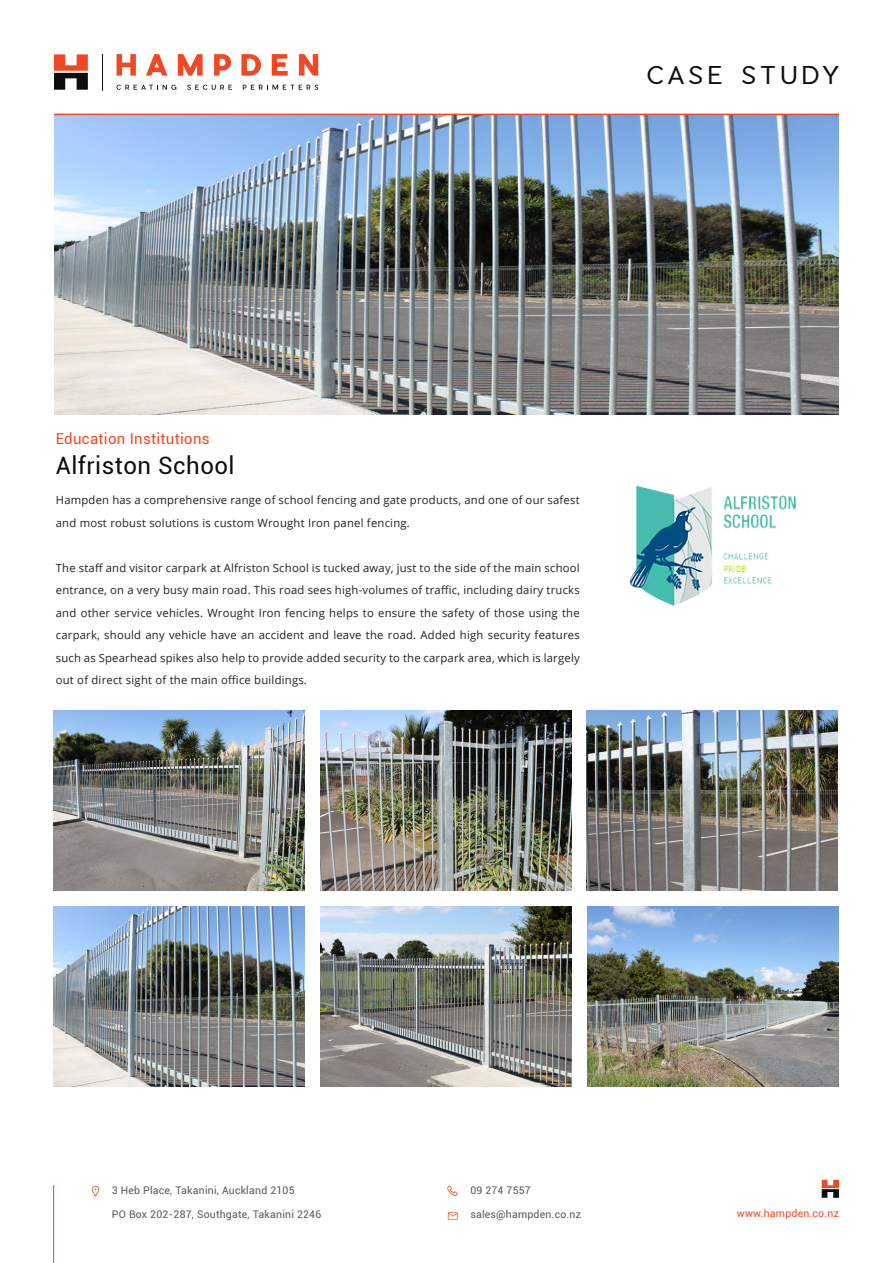
<style>
.page{position:relative;width:893px;height:1263px;background:#fff}
.page>*{position:absolute;margin:0;border:0;box-sizing:border-box;transform-origin:0 0}
.t1{font:24px "Roboto";letter-spacing:.02em;color:#0c0e0d}
.t2{font:300 24px "Pier Sans";letter-spacing:.185em;color:#0c0e0d}
.t3{font:15px "Roboto";letter-spacing:.02em;color:#f04824}
.t4{font:11.25px/22.5px "Open Sans";letter-spacing:.02em;color:#231f20}
.t5{font:10.5px "Roboto";letter-spacing:.02em;color:#57585a}
.t6{font:10.5px "Roboto";letter-spacing:.02em;color:#f04824}
</style>
<div class="page">
<svg style="left:117px;top:85px;width:59px;height:5px"></svg>
<svg style="left:187px;top:85px;width:45px;height:5px"></svg>
<svg style="left:243px;top:85px;width:75px;height:5px"></svg>
<svg style="left:117px;top:54px;width:19px;height:22px"></svg>
<svg style="left:146px;top:54px;width:21px;height:22px"></svg>
<svg style="left:178px;top:54px;width:25px;height:22px"></svg>
<svg style="left:214px;top:54px;width:17px;height:22px"></svg>
<svg style="left:241px;top:54px;width:20px;height:22px"></svg>
<svg style="left:272px;top:54px;width:16px;height:22px"></svg>
<svg style="left:299px;top:54px;width:19px;height:22px"></svg>
<svg style="left:54px;top:54px;width:34px;height:36px"></svg>
<hr style="left:102px;top:54px;width:1px;height:36px;background:#0c0e0d">
<hr style="left:53px;top:1185px;width:1px;height:78px;background:#f04824">
<svg style="left:448px;top:1212px;width:10px;height:8px"></svg>
<svg style="left:447px;top:1186px;width:11px;height:10px"></svg>
<svg style="left:92px;top:1186px;width:7px;height:11px"></svg>
<svg style="left:822px;top:1180px;width:17px;height:18px"></svg>
<img style="left:54px;top:115px;width:785px;height:299px">
<hr style="left:54px;top:114px;width:785px;height:1px;background:#f04824">
<img style="left:320px;top:710px;width:251px;height:180px">
<img style="left:320px;top:906px;width:251px;height:180px">
<img style="left:53px;top:710px;width:251px;height:180px">
<img style="left:53px;top:906px;width:251px;height:180px">
<img style="left:587px;top:710px;width:251px;height:180px">
<img style="left:629px;top:485px;width:167px;height:121px">
<img style="left:587px;top:906px;width:251px;height:180px">
<p class="t2" style="left:647px;top:59px;width:194px">CASE STUDY</p>
<p class="t3" style="left:56px;top:428px;width:155px">Education Institutions</p>
<p class="t1" style="left:56px;top:448px;width:180px">Alfriston School</p>
<p class="t4" style="left:56px;top:488px;width:525px">Hampden has a comprehensive range of school fencing and gate products, and one of our safest and most robust solutions is custom Wrought Iron panel fencing.</p>
<p class="t4" style="left:56px;top:556px;width:525px;text-align:justify">The staff and visitor carpark at Alfriston School is tucked away, just to the side of the main school entrance, on a very busy main road. This road sees high-volumes of traffic, including dairy trucks and other service vehicles. Wrought Iron fencing helps to ensure the safety of those using the carpark, should any vehicle have an accident and leave the road. Added high security features such as Spearhead spikes also help to provide added security to the carpark area, which is largely out of direct sight of the main office buildings.</p>
<p class="t5" style="left:112px;top:1182px;width:184px">3 Heb Place, Takanini, Auckland 2105</p>
<p class="t5" style="left:112px;top:1206px;width:211px">PO Box 202-287, Southgate, Takanini 2246</p>
<p class="t6" style="left:737px;top:1206px;width:104px">www.hampden.co.nz</p>
<p class="t5" style="left:470px;top:1182px;width:62px">09 274 7557</p>
<p class="t5" style="left:470px;top:1206px;width:112px">sales@hampden.co.nz</p>
</div>
